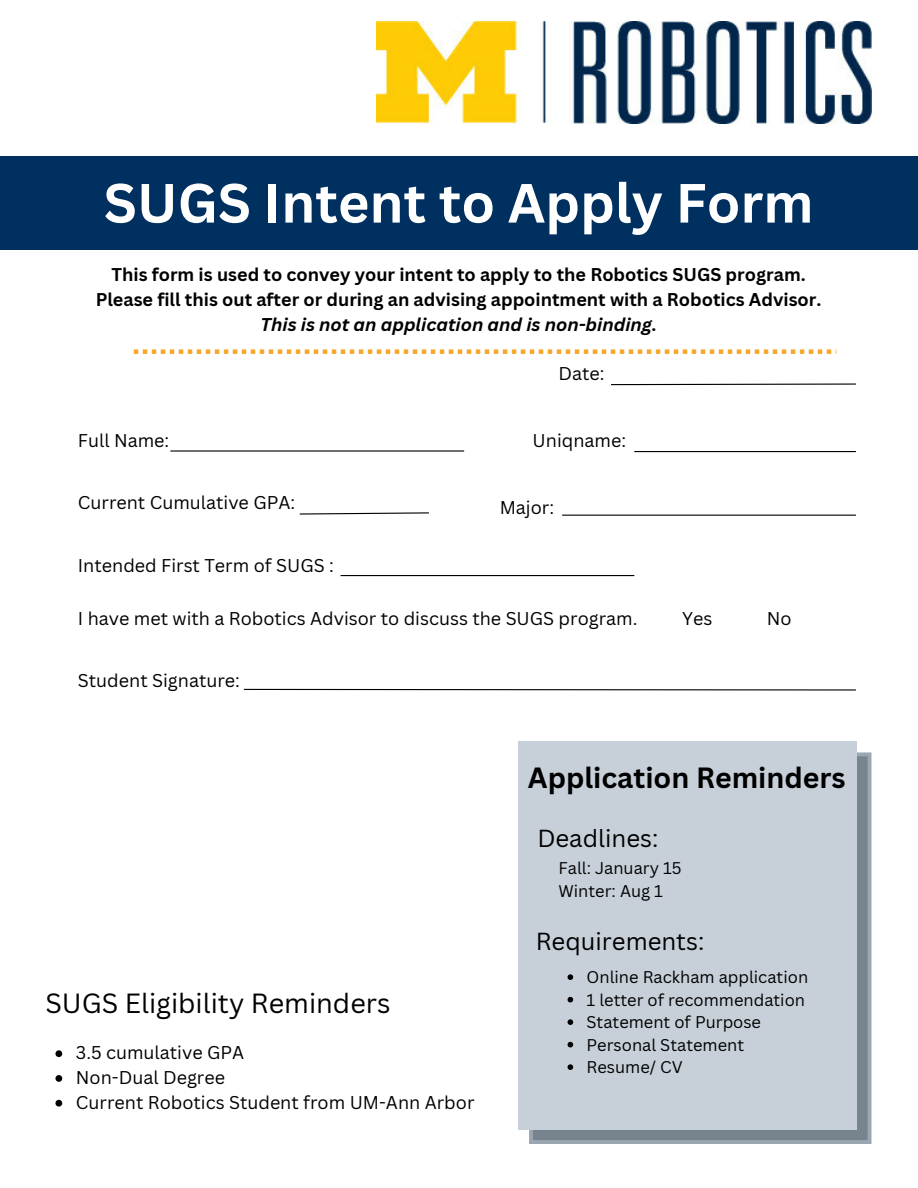
<style>
.page{position:relative;width:918px;height:1188px;background:#fff}
.page>*{position:absolute;margin:0;border:0;box-sizing:border-box;transform-origin:0 0}
.t1{font:700 54px "Canva Sans";color:#fff}
.t2{font:700 28.5px "Canva Sans";color:#000}
.t3{font:27px "Canva Sans";color:#000}
.t4{font:24px "Canva Sans";color:#000}
.t5{font:18px "Canva Sans";color:#000}
.t6{font:700 18px/24.8px "Canva Sans";color:#000;text-align:center}
.t7{font:16.5px "Canva Sans";color:#000}
.s1{font-style:italic}
</style>
<div class="page">
<img style="left:377px;top:22px;width:495px;height:101px">
<div style="left:0;top:156px;width:918px;height:94px;background:#003060"></div>
<hr style="left:170px;top:450px;width:294px;height:2px;background:#000">
<hr style="left:562px;top:515px;width:294px;height:1px;background:#000">
<svg style="left:299px;top:512px;width:130px;height:3px"></svg>
<hr style="left:341px;top:575px;width:293px;height:1px;background:#000">
<svg style="left:134px;top:349px;width:702px;height:5px"></svg>
<hr style="left:634px;top:451px;width:222px;height:1px;background:#000">
<svg style="left:611px;top:383px;width:245px;height:3px"></svg>
<svg style="left:55px;top:1050px;width:7px;height:7px"></svg>
<svg style="left:55px;top:1075px;width:7px;height:7px"></svg>
<svg style="left:55px;top:1100px;width:7px;height:7px"></svg>
<svg style="left:529px;top:752px;width:342px;height:392px;background:#85919b"></svg>
<div style="left:518px;top:741px;width:338px;height:388px;background:#c7d0d8"></div>
<svg style="left:568px;top:974px;width:5px;height:6px"></svg>
<svg style="left:568px;top:997px;width:5px;height:5px"></svg>
<svg style="left:568px;top:1019px;width:5px;height:6px"></svg>
<svg style="left:568px;top:1042px;width:5px;height:5px"></svg>
<svg style="left:568px;top:1064px;width:5px;height:6px"></svg>
<svg style="left:243px;top:688px;width:613px;height:3px"></svg>
<p class="t1" style="left:104px;top:165px;width:711px">SUGS Intent to Apply Form</p>
<p class="t6" style="left:96px;top:262px;width:727px">This form is used to convey your intent to apply to the Robotics SUGS program.<br>Please fill this out after or during an advising appointment with a Robotics Advisor.<br><span class="s1">This is not an application and is non-binding.</span></p>
<p class="t5" style="left:78px;top:427px;width:93px">Full Name:</p>
<p class="t5" style="left:559px;top:361px;width:48px">Date:</p>
<p class="t5" style="left:533px;top:427px;width:95px">Uniqname:</p>
<p class="t5" style="left:78px;top:490px;width:219px">Current Cumulative GPA:</p>
<p class="t5" style="left:500px;top:495px;width:56px">Major:</p>
<p class="t5" style="left:78px;top:553px;width:257px">Intended First Term of SUGS :</p>
<p class="t5" style="left:78px;top:606px;width:561px">I have met with a Robotics Advisor to discuss the SUGS program.</p>
<p class="t5" style="left:682px;top:606px;width:32px">Yes</p>
<p class="t5" style="left:767px;top:606px;width:26px">No</p>
<p class="t5" style="left:78px;top:667px;width:164px">Student Signature:</p>
<p class="t3" style="left:45px;top:984px;width:347px">SUGS Eligibility Reminders</p>
<p class="t5" style="left:76px;top:1040px;width:170px">3.5 cumulative GPA</p>
<p class="t5" style="left:76px;top:1065px;width:151px">Non-Dual Degree</p>
<p class="t5" style="left:76px;top:1090px;width:400px">Current Robotics Student from UM-Ann Arbor</p>
<p class="t2" style="left:528px;top:757px;width:319px">Application Reminders</p>
<p class="t4" style="left:537px;top:821px;width:123px">Deadlines:</p>
<p class="t7" style="left:559px;top:857px;width:125px">Fall: January 15</p>
<p class="t7" style="left:559px;top:879px;width:106px">Winter: Aug 1</p>
<p class="t4" style="left:536px;top:925px;width:170px">Requirements:</p>
<p class="t7" style="left:587px;top:966px;width:223px">Online Rackham application</p>
<p class="t7" style="left:587px;top:988px;width:220px">1 letter of recommendation</p>
<p class="t7" style="left:587px;top:1011px;width:176px">Statement of Purpose</p>
<p class="t7" style="left:587px;top:1033px;width:159px">Personal Statement</p>
<p class="t7" style="left:587px;top:1056px;width:98px">Resume/ CV</p>
</div>
